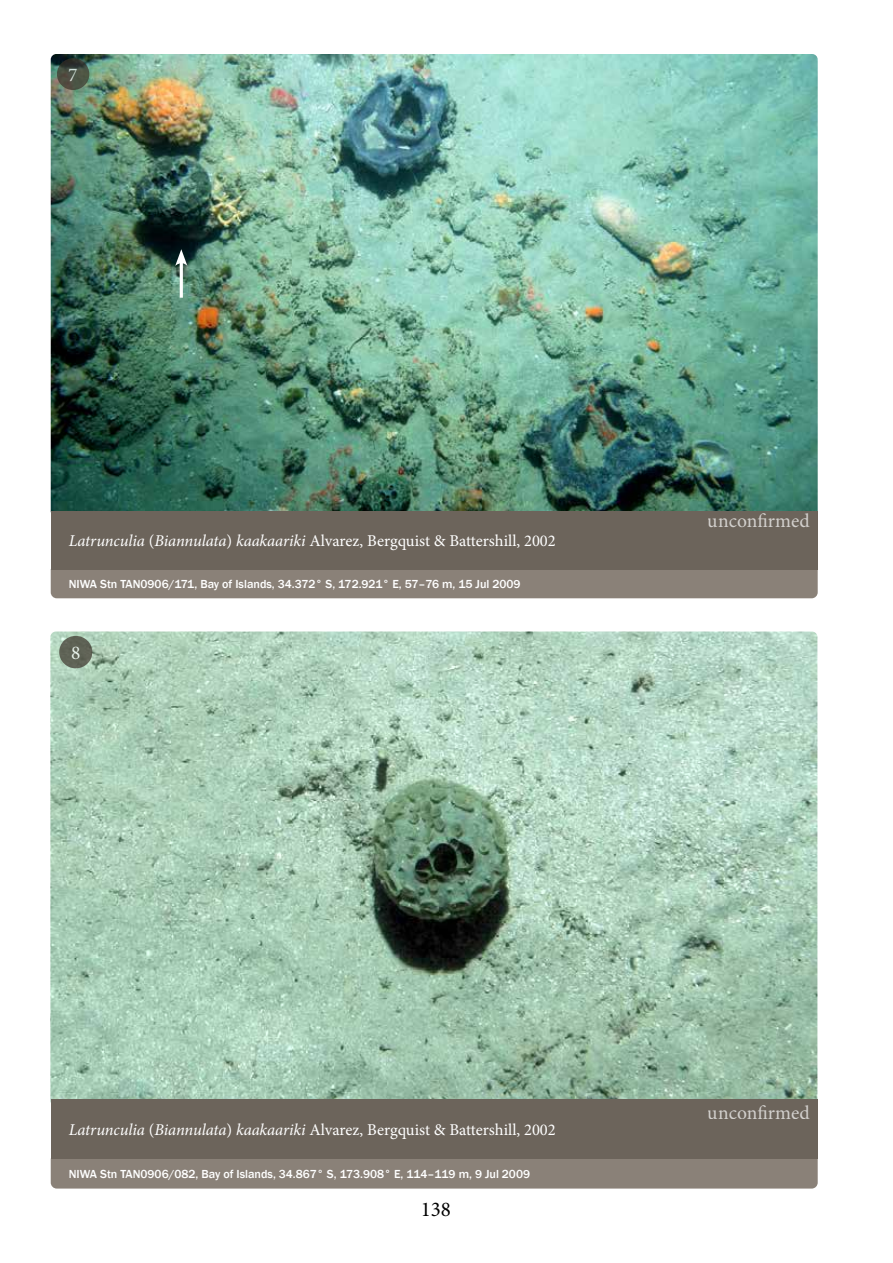
<style>
.page{position:relative;width:893px;height:1263px;background:#fff}
.page>*{position:absolute;margin:0;border:0;box-sizing:border-box;transform-origin:0 0}
.t1{font:21px "Minion Pro";color:#000}
.t2{font:19.5px "Minion Pro";color:#fff}
.t3{font:16.5px "Minion Pro";color:#fff}
.t4{font:500 12px "Franklin Gothic";color:#fff}
.s1{font-style:italic}
</style>
<div class="page">
<img style="left:50px;top:631px;width:767px;height:471px">
<div style="left:51px;top:1159px;width:767px;height:29px;background:#8a8178"></div>
<div style="left:51px;top:1099px;width:767px;height:60px;background:#6c645b"></div>
<div style="left:59px;top:636px;width:33px;height:32px;background:#5f6255;border-radius:50%"></div>
<img style="left:51px;top:54px;width:767px;height:457px">
<svg style="left:51px;top:511px;width:767px;height:87px;background:#756d64"></svg>
<svg style="left:57px;top:58px;width:32px;height:32px"></svg>
<hr style="left:180px;top:260px;width:3px;height:38px;background:#fff">
<svg style="left:175px;top:249px;width:12px;height:17px"></svg>
<h2 class="t2" style="left:68px;top:62px;width:11px">7</h2>
<h3 class="t3" style="left:69px;top:530px;width:488px"><span class="s1">Latrunculia</span> (<span class="s1">Biannulata</span>) <span class="s1">kaakaariki</span> Alvarez, Bergquist &amp; Battershill, 2002</h3>
<p class="t4" style="left:69px;top:576px;width:453px">NIWA Stn TAN0906/171, Bay of Islands, 34.372° S, 172.921° E, 57–76 m, 15 Jul 2009</p>
<h2 class="t2" style="left:71px;top:640px;width:11px">8</h2>
<h2 class="t2" style="left:708px;top:508px;width:103px">unconfirmed</h2>
<h3 class="t3" style="left:69px;top:1119px;width:488px"><span class="s1">Latrunculia</span> (<span class="s1">Biannulata</span>) <span class="s1">kaakaariki</span> Alvarez, Bergquist &amp; Battershill, 2002</h3>
<p class="t4" style="left:69px;top:1166px;width:463px">NIWA Stn TAN0906/082, Bay of Islands, 34.867° S, 173.908° E, 114–119 m, 9 Jul 2009</p>
<h1 class="t1" style="left:421px;top:1195px;width:32px">138</h1>
<h2 class="t2" style="left:708px;top:1099px;width:103px">unconfirmed</h2>
</div>
